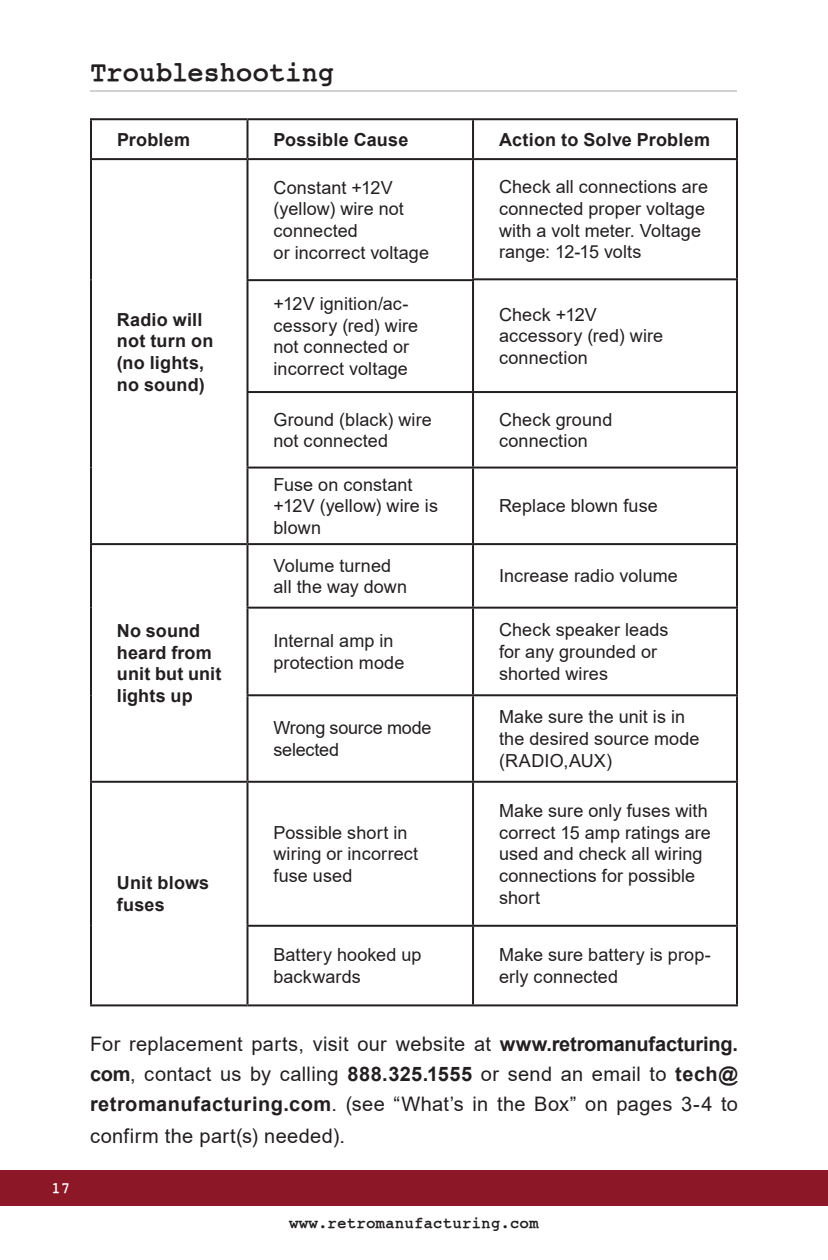
<style>
.page{position:relative;width:828px;height:1260px;background:#fff}
.page>*{position:absolute;margin:0;border:0;box-sizing:border-box;transform-origin:0 0}
.t1{font:700 28px "Jack Input";letter-spacing:-.02em;color:#231f20}
.t2{font:20px/30px "Arial";letter-spacing:.02em;color:#231f20;text-align:justify}
.t3{font:18px/21.6px "Arial";letter-spacing:.005em;color:#231f20}
.t4{font:700 18px/21.6px "Arial";letter-spacing:.01em;color:#231f20}
.t5{font:700 16px "Jack Input";color:#231f20}
.t6{font:700 16px "Jack Input";color:#fff}
.s1{font-weight:700}
</style>
<div class="page">
<div style="left:0;top:1170px;width:828px;height:36px;background:#8b1727"></div>
<hr style="left:90px;top:90px;width:647px;height:2px;background:#d1d2d4">
<hr style="left:90px;top:118px;width:158px;height:2px;background:#231f20">
<hr style="left:90px;top:120px;width:2px;height:38px;background:#231f20">
<hr style="left:248px;top:118px;width:225px;height:2px;background:#231f20">
<hr style="left:246px;top:120px;width:2px;height:38px;background:#231f20">
<hr style="left:473px;top:118px;width:265px;height:2px;background:#231f20">
<hr style="left:472px;top:120px;width:2px;height:38px;background:#231f20">
<hr style="left:736px;top:120px;width:2px;height:38px;background:#231f20">
<hr style="left:90px;top:158px;width:158px;height:2px;background:#231f20">
<hr style="left:90px;top:160px;width:2px;height:119px;background:#231f20">
<hr style="left:248px;top:158px;width:225px;height:2px;background:#231f20">
<hr style="left:246px;top:160px;width:2px;height:119px;background:#231f20">
<hr style="left:473px;top:158px;width:265px;height:2px;background:#231f20">
<hr style="left:472px;top:160px;width:2px;height:118px;background:#231f20">
<hr style="left:736px;top:160px;width:2px;height:118px;background:#231f20">
<hr style="left:472px;top:278px;width:266px;height:2px;background:#231f20">
<hr style="left:90px;top:280px;width:2px;height:112px;background:#231f20">
<hr style="left:246px;top:279px;width:228px;height:2px;background:#231f20">
<hr style="left:246px;top:281px;width:2px;height:110px;background:#231f20">
<hr style="left:472px;top:281px;width:2px;height:110px;background:#231f20">
<hr style="left:736px;top:280px;width:2px;height:111px;background:#231f20">
<hr style="left:90px;top:392px;width:2px;height:76px;background:#231f20">
<hr style="left:246px;top:391px;width:227px;height:2px;background:#231f20">
<hr style="left:246px;top:393px;width:2px;height:74px;background:#231f20">
<hr style="left:473px;top:391px;width:265px;height:2px;background:#231f20">
<hr style="left:472px;top:393px;width:2px;height:74px;background:#231f20">
<hr style="left:736px;top:393px;width:2px;height:74px;background:#231f20">
<hr style="left:90px;top:468px;width:2px;height:75px;background:#231f20">
<hr style="left:246px;top:467px;width:227px;height:2px;background:#231f20">
<hr style="left:246px;top:469px;width:2px;height:74px;background:#231f20">
<hr style="left:473px;top:467px;width:265px;height:2px;background:#231f20">
<hr style="left:472px;top:469px;width:2px;height:74px;background:#231f20">
<hr style="left:736px;top:469px;width:2px;height:74px;background:#231f20">
<hr style="left:90px;top:543px;width:158px;height:2px;background:#231f20">
<hr style="left:90px;top:545px;width:2px;height:63px;background:#231f20">
<hr style="left:248px;top:543px;width:225px;height:2px;background:#231f20">
<hr style="left:246px;top:545px;width:2px;height:62px;background:#231f20">
<hr style="left:473px;top:543px;width:265px;height:2px;background:#231f20">
<hr style="left:472px;top:545px;width:2px;height:62px;background:#231f20">
<hr style="left:736px;top:545px;width:2px;height:62px;background:#231f20">
<hr style="left:90px;top:608px;width:2px;height:87px;background:#231f20">
<hr style="left:246px;top:607px;width:227px;height:2px;background:#231f20">
<hr style="left:246px;top:609px;width:2px;height:85px;background:#231f20">
<hr style="left:473px;top:607px;width:265px;height:2px;background:#231f20">
<hr style="left:472px;top:609px;width:2px;height:85px;background:#231f20">
<hr style="left:736px;top:609px;width:2px;height:85px;background:#231f20">
<hr style="left:90px;top:695px;width:2px;height:86px;background:#231f20">
<hr style="left:246px;top:694px;width:227px;height:2px;background:#231f20">
<hr style="left:246px;top:696px;width:2px;height:85px;background:#231f20">
<hr style="left:473px;top:694px;width:265px;height:2px;background:#231f20">
<hr style="left:472px;top:696px;width:2px;height:85px;background:#231f20">
<hr style="left:736px;top:696px;width:2px;height:85px;background:#231f20">
<hr style="left:90px;top:781px;width:158px;height:2px;background:#231f20">
<hr style="left:90px;top:783px;width:2px;height:143px;background:#231f20">
<hr style="left:248px;top:781px;width:225px;height:2px;background:#231f20">
<hr style="left:246px;top:783px;width:2px;height:142px;background:#231f20">
<hr style="left:473px;top:781px;width:265px;height:2px;background:#231f20">
<hr style="left:472px;top:783px;width:2px;height:142px;background:#231f20">
<hr style="left:736px;top:783px;width:2px;height:142px;background:#231f20">
<hr style="left:90px;top:926px;width:2px;height:78px;background:#231f20">
<hr style="left:246px;top:925px;width:227px;height:2px;background:#231f20">
<hr style="left:246px;top:927px;width:2px;height:77px;background:#231f20">
<hr style="left:473px;top:925px;width:265px;height:2px;background:#231f20">
<hr style="left:472px;top:927px;width:2px;height:77px;background:#231f20">
<hr style="left:736px;top:927px;width:2px;height:77px;background:#231f20">
<hr style="left:90px;top:1004px;width:158px;height:2px;background:#231f20">
<hr style="left:248px;top:1004px;width:225px;height:2px;background:#231f20">
<hr style="left:473px;top:1004px;width:265px;height:2px;background:#231f20">
<p class="t6" style="left:51px;top:1179px;width:21px">17</p>
<h1 class="t1" style="left:90px;top:57px;width:246px">Troubleshooting</h1>
<p class="t4" style="left:117px;top:129px;width:75px">Problem</p>
<p class="t4" style="left:273px;top:129px;width:136px">Possible Cause</p>
<p class="t4" style="left:499px;top:129px;width:213px">Action to Solve Problem</p>
<p class="t4" style="left:117px;top:309px;width:98px">Radio will not turn on (no lights, no sound)</p>
<p class="t4" style="left:117px;top:620px;width:106px">No sound heard from unit but unit lights up</p>
<p class="t4" style="left:117px;top:872px;width:94px">Unit blows fuses</p>
<p class="t3" style="left:273px;top:177px;width:157px">Constant +12V (yellow) wire not connected<br>or incorrect voltage</p>
<p class="t3" style="left:499px;top:176px;width:211px">Check all connections are connected proper voltage with a volt meter. Voltage range: 12-15 volts</p>
<p class="t3" style="left:273px;top:293px;width:146px">+12V ignition/ac&shy;cessory (red) wire not connected or incorrect voltage</p>
<p class="t3" style="left:273px;top:408px;width:160px">Ground (black) wire not connected</p>
<p class="t3" style="left:499px;top:408px;width:115px">Check ground connection</p>
<p class="t3" style="left:273px;top:474px;width:166px">Fuse on constant +12V (yellow) wire is blown</p>
<p class="t3" style="left:499px;top:303px;width:166px">Check +12V accessory (red) wire connection</p>
<p class="t3" style="left:499px;top:495px;width:160px">Replace blown fuse</p>
<p class="t3" style="left:273px;top:554px;width:135px">Volume turned all the way down</p>
<p class="t3" style="left:499px;top:565px;width:180px">Increase radio volume</p>
<p class="t3" style="left:273px;top:630px;width:132px">Internal amp in protection mode</p>
<p class="t3" style="left:499px;top:619px;width:171px">Check speaker leads for any grounded or shorted wires</p>
<p class="t3" style="left:273px;top:717px;width:159px">Wrong source mode selected</p>
<p class="t3" style="left:499px;top:706px;width:202px">Make sure the unit is in the desired source mode (RADIO,AUX)</p>
<p class="t3" style="left:273px;top:821px;width:146px">Possible short in wiring or incorrect fuse used</p>
<p class="t3" style="left:499px;top:800px;width:213px">Make sure only fuses with correct 15 amp ratings are used and check all wiring connections for possible short</p>
<p class="t3" style="left:273px;top:944px;width:150px">Battery hooked up backwards</p>
<p class="t3" style="left:499px;top:944px;width:213px">Make sure battery is prop&shy;erly connected</p>
<p class="t2" style="left:90px;top:1029px;width:650px">For replacement parts, visit our website at <span class="s1">www.retromanufacturing. com</span>, contact us by calling <span class="s1">888.325.1555</span> or send an email to <span class="s1">tech@ retromanufacturing.com</span>. (see “What’s in the Box” on pages 3-4 to</p>
<p class="t2" style="left:90px;top:1121px;width:257px">confirm the part(s) needed).</p>
<p class="t5" style="left:289px;top:1215px;width:251px">www.retromanufacturing.com</p>
</div>
